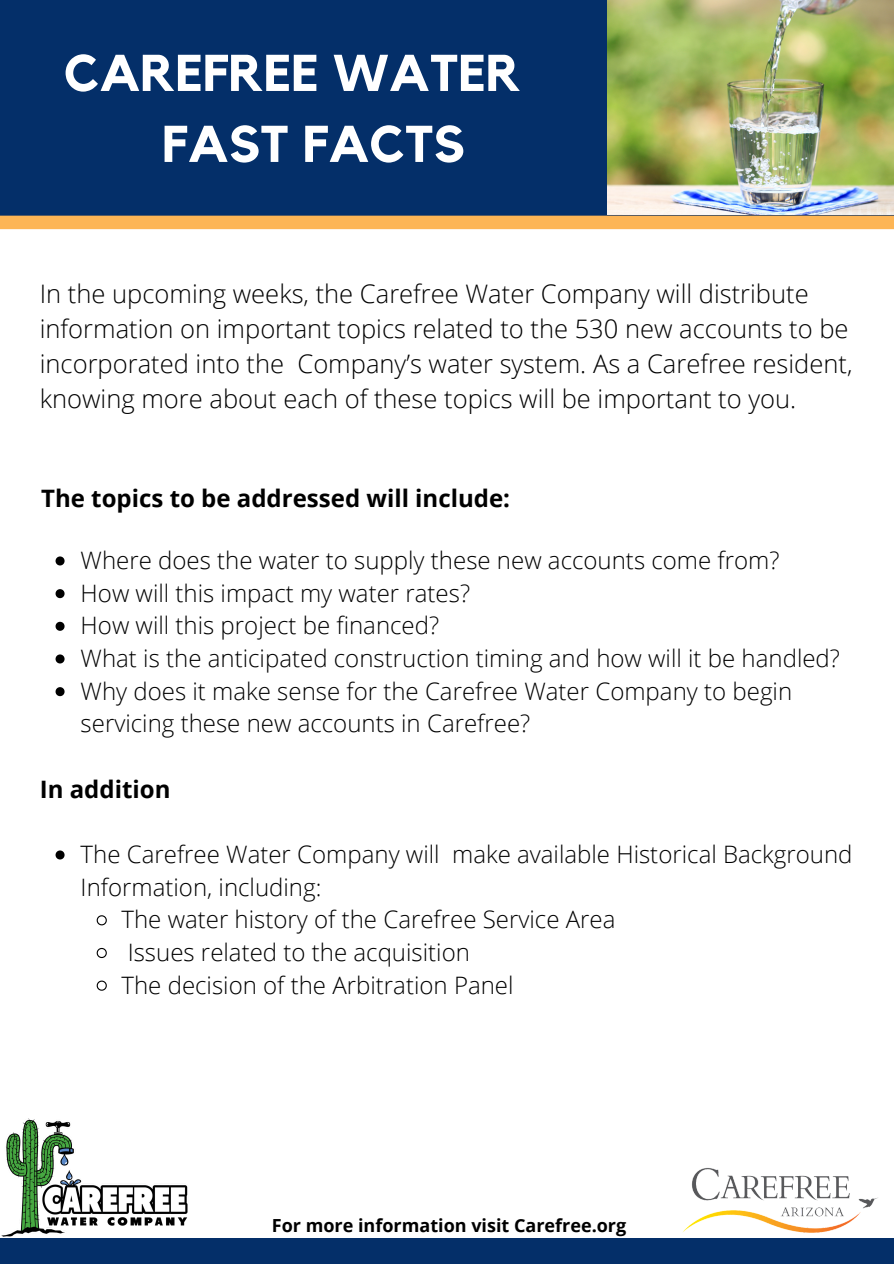
<style>
.page{position:relative;width:894px;height:1264px;background:#fff}
.page>*{position:absolute;margin:0;border:0;box-sizing:border-box;transform-origin:0 0}
.t1{font:700 51px "Kollektif";color:#fff}
.t2{font:300 25.5px/35px "Open Sans";color:#000}
.t3{font:300 24px/32.7px "Open Sans";color:#000}
.t4{font:700 24px "Open Sans";color:#000}
.t5{font:700 18px "Open Sans";color:#000}
</style>
<div class="page">
<div style="left:0;top:0;width:893px;height:216px;background:#042f69"></div>
<div style="left:0;top:216px;width:893px;height:13px;background:#fdb555"></div>
<div style="left:0;top:1237px;width:893px;height:26px;background:#042f69"></div>
<img style="left:1px;top:1118px;width:187px;height:119px">
<img style="left:683px;top:1168px;width:195px;height:65px">
<svg style="left:56px;top:556px;width:9px;height:9px"></svg>
<svg style="left:56px;top:589px;width:9px;height:9px"></svg>
<svg style="left:56px;top:621px;width:9px;height:10px"></svg>
<svg style="left:56px;top:654px;width:9px;height:9px"></svg>
<svg style="left:56px;top:687px;width:9px;height:9px"></svg>
<svg style="left:56px;top:850px;width:9px;height:9px"></svg>
<svg style="left:96px;top:915px;width:11px;height:11px"></svg>
<svg style="left:96px;top:947px;width:11px;height:11px"></svg>
<svg style="left:96px;top:980px;width:11px;height:11px"></svg>
<img style="left:607px;top:0;width:286px;height:214px">
<p class="t1" style="left:64px;top:50px;width:458px">CAREFREE WATER</p>
<p class="t1" style="left:162px;top:121px;width:304px">FAST FACTS</p>
<p class="t2" style="left:40px;top:276px;width:814px">In the upcoming weeks, the Carefree Water Company will distribute information on important topics related to the 530 new accounts to be incorporated into the Company’s water system. As a Carefree resident, knowing more about each of these topics will be important to you.</p>
<p class="t4" style="left:41px;top:481px;width:470px">The topics to be addressed will include:</p>
<p class="t3" style="left:81px;top:543px;width:700px">Where does the water to supply these new accounts come from?</p>
<p class="t3" style="left:81px;top:576px;width:391px">How will this impact my water rates?</p>
<p class="t3" style="left:81px;top:608px;width:360px">How will this project be financed?</p>
<p class="t3" style="left:81px;top:641px;width:760px">What is the anticipated construction timing and how will it be handled?</p>
<p class="t3" style="left:81px;top:674px;width:712px">Why does it make sense for the Carefree Water Company to begin servicing these new accounts in Carefree?</p>
<p class="t4" style="left:40px;top:772px;width:132px">In addition</p>
<p class="t3" style="left:81px;top:837px;width:773px">The Carefree Water Company will make available Historical Background<br>Information, including:</p>
<p class="t3" style="left:121px;top:902px;width:495px">The water history of the Carefree Service Area</p>
<p class="t3" style="left:128px;top:935px;width:343px">Issues related to the acquisition</p>
<p class="t3" style="left:121px;top:967px;width:393px">The decision of the Arbitration Panel</p>
<p class="t5" style="left:272px;top:1212px;width:356px">For more information visit Carefree.org</p>
</div>
